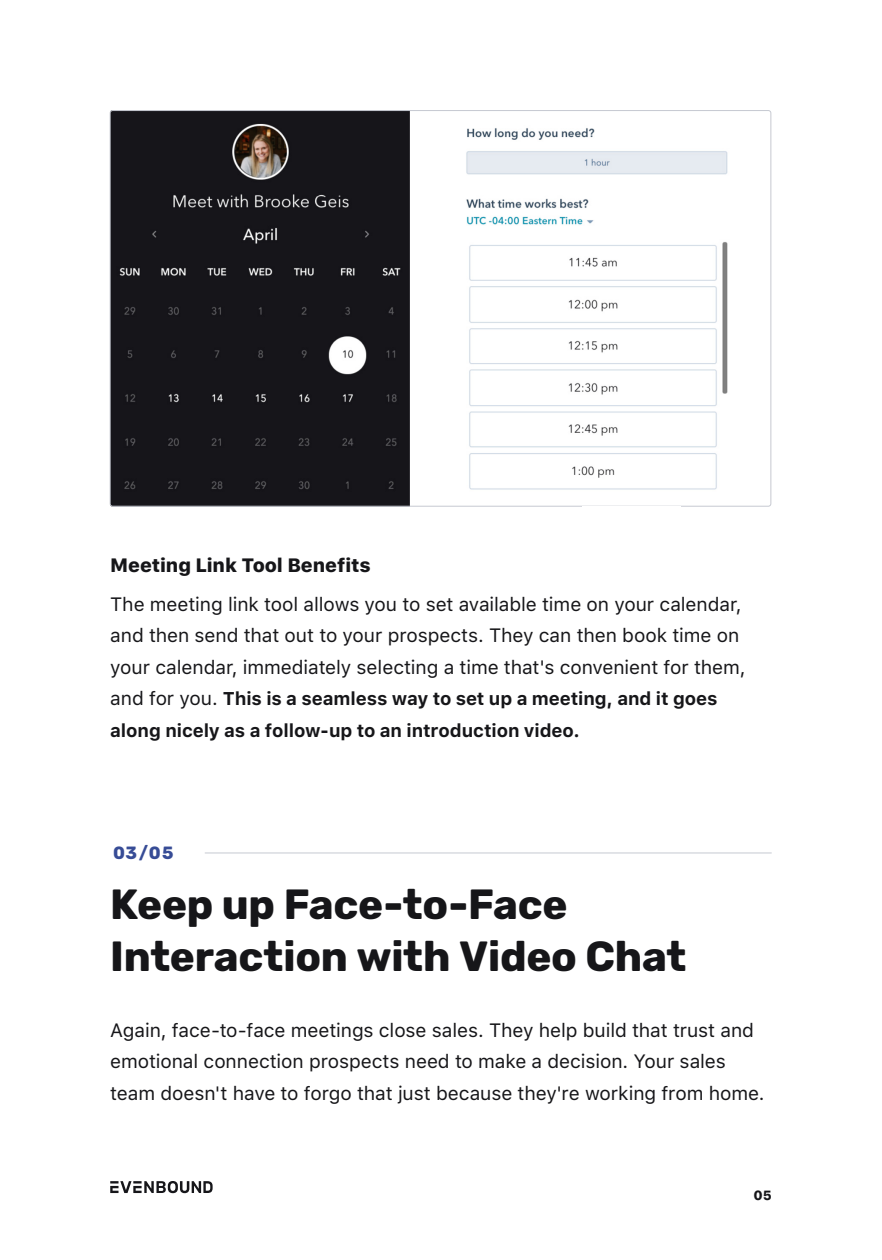
<style>
.page{position:relative;width:882px;height:1260px;background:#fff}
.page>*{position:absolute;margin:0;border:0;box-sizing:border-box;transform-origin:0 0}
.t1{font:700 42px/52.5px "Rubik";letter-spacing:-.005em;color:#161619}
.t2{font:19.25px/31.5px "SFUI Text";letter-spacing:-.005em;color:#161619}
.t3{font:800 19.25px "SFUI Text";letter-spacing:-.005em;color:#161619}
.t4{font:700 18.38px/31.5px "SFUI Text";letter-spacing:-.005em;color:#161619}
.t5{font:700 17.68px "Rubik";color:#374c96}
.t6{font:800 13.3px "SFUI Text";color:#161619}
.s1{font-weight:400;font-size:19.25px}
</style>
<div class="page">
<svg style="left:110px;top:1181px;width:103px;height:12px"></svg>
<img style="left:466px;top:128px;width:262px;height:362px">
<img style="left:110px;top:110px;width:300px;height:395px">
<hr style="left:205px;top:853px;width:566px;height:1px;background:#c6c9d1">
<p class="t3" style="left:110px;top:551px;width:262px">Meeting Link Tool Benefits</p>
<p class="t2" style="left:110px;top:587px;width:637px">The meeting link tool allows you to set available time on your calendar, and then send that out to your prospects. They can then book time on your calendar, immediately selecting a time that's convenient for them,</p>
<p class="t4" style="left:110px;top:682px;width:609px"><span class="s1">and for you.</span> This is a seamless way to set up a meeting, and it goes along nicely as a follow-up to an introduction video.</p>
<p class="t5" style="left:113px;top:843px;width:62px">03/05</p>
<h1 class="t1" style="left:110px;top:879px;width:578px">Keep up Face-to-Face<br>Interaction with Video Chat</h1>
<p class="t2" style="left:110px;top:1013px;width:656px">Again, face-to-face meetings close sales. They help build that trust and emotional connection prospects need to make a decision. Your sales team doesn't have to forgo that just because they're working from home.</p>
<p class="t6" style="left:754px;top:1185px;width:20px">05</p>
</div>
